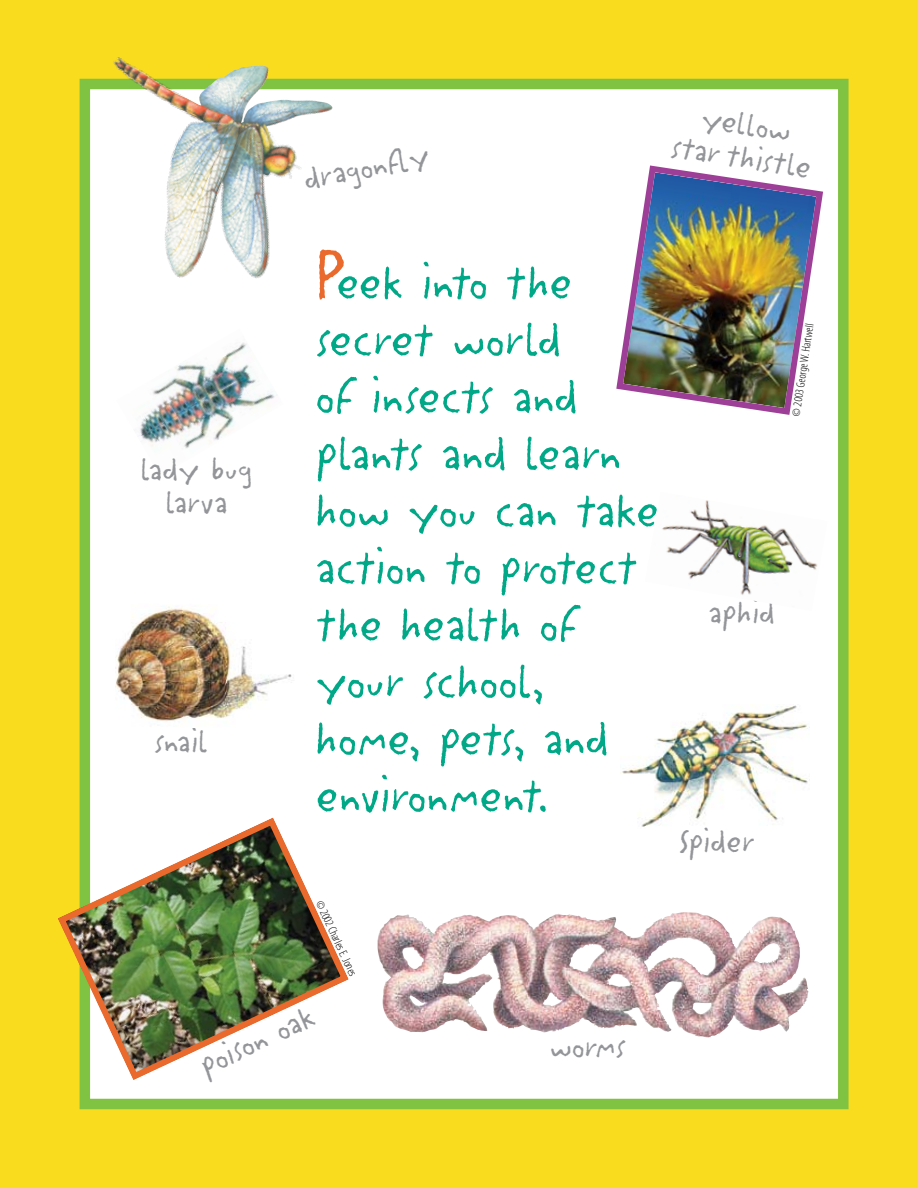
<style>
.page{position:relative;width:918px;height:1188px;background:#fadc1f}
.page>*{position:absolute;margin:0;border:0;box-sizing:border-box;transform-origin:0 0}
.t1{font:54px/57px "Litterbox ICG";color:#00a888}
.t2{font:36px/33px "Litterbox ICG";color:#939598;text-align:center}
.t3{font:300 condensed 12px "Myriad Pro";color:#000}
.s1{font-size:78px;color:#ea692c}
</style>
<div class="page">
<div style="left:85px;top:84px;width:758px;height:1020px;background:#fff"></div>
<div style="left:80px;top:79px;width:769px;height:1030px;border:10px solid #80c342"></div>
<img style="left:620px;top:704px;width:188px;height:123px">
<svg style="left:377px;top:912px;width:432px;height:121px"></svg>
<img style="left:492px;top:980px;width:316px;height:58px">
<img style="left:111px;top:57px;width:223px;height:222px">
<img style="left:662px;top:500px;width:156px;height:95px">
<img style="left:116px;top:606px;width:176px;height:116px">
<img style="left:140px;top:342px;width:135px;height:107px">
<img style="left:58px;top:814px;width:291px;height:270px">
<img style="left:616px;top:165px;width:207px;height:250px">
<p class="t2" style="left:300px;top:162px;width:130px;rotate:-11deg">dragonfl y</p>
<p class="t2" style="left:680px;top:96px;width:143px;rotate:9deg">yellow star thistle</p>
<p class="t2" style="left:141px;top:452px;width:113px">lady bug larva</p>
<p class="t2" style="left:154px;top:723px;width:55px">snail</p>
<p class="t1" style="left:315px;top:252px;width:345px"><span class="s1">P</span>eek into the secret world<br>of insects and plants and learn how you can take action to protect the health of your school, home, pets, and environment.</p>
<p class="t3" style="left:326px;top:898px;width:84px;rotate:65deg">© 2002 Charles E. Jones</p>
<p class="t2" style="left:193px;top:1050px;width:125px;rotate:-25deg">poison oak</p>
<p class="t2" style="left:550px;top:1028px;width:78px">worms</p>
<p class="t3" style="left:789px;top:415px;width:96px;rotate:-81deg">© 2003 George W. Hartwell</p>
<p class="t2" style="left:708px;top:594px;width:68px">aphid</p>
<p class="t2" style="left:679px;top:823px;width:78px">Spider</p>
</div>
